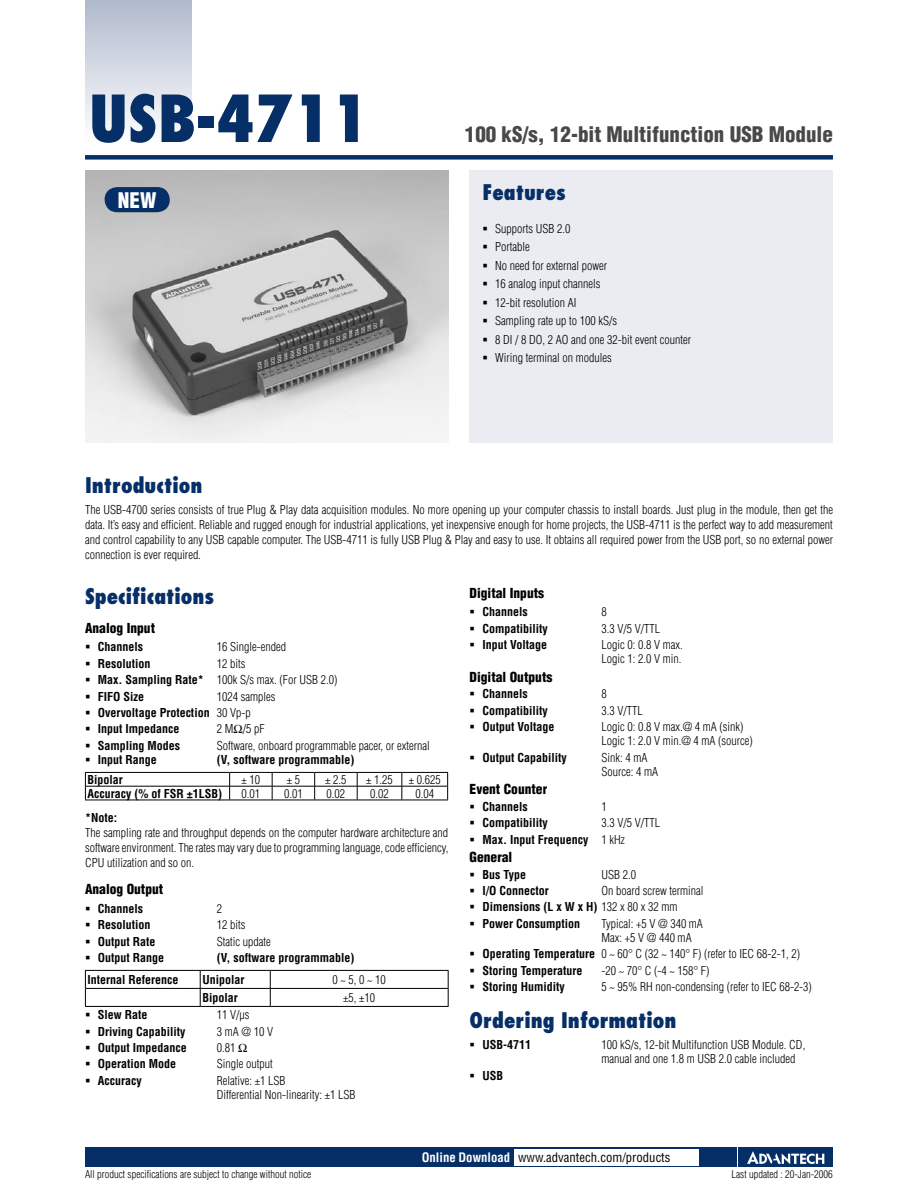
<style>
.page{position:relative;width:918px;height:1188px;background:#fff}
.page>*{position:absolute;margin:0;border:0;box-sizing:border-box;transform-origin:0 0}
.t1{font:800 condensed 63px "Futura";color:#072f67}
.t2{font:800 condensed 21px "Futura";color:#072f67}
.t3{font:900 condensed 21px "Helvetica";color:#484848}
.t4{font:900 condensed 21px "Helvetica";color:#fff}
.t5{font:900 condensed 13.5px "Helvetica";color:#000}
.t6{font:condensed 12.75px "Helvetica";color:#000}
.t7{font:300 condensed 12px/14.2px "Helvetica";color:#000}
.t8{font:700 condensed 12px "Helvetica";color:#000}
.t9{font:300 condensed 10.5px "Helvetica";color:#000}
.s1{font-weight:700}
.s2{font-weight:300}
.s3{font-weight:700;color:#fff}
</style>
<div class="page">
<div style="left:85px;top:1147px;width:651px;height:20px;background:#072f67"></div>
<div style="left:85px;top:0;width:106px;height:143px;background:linear-gradient(to bottom,#b0bacd,#fff)"></div>
<div style="left:470px;top:170px;width:363px;height:272px;background:#eaecf1"></div>
<div style="left:738px;top:1147px;width:95px;height:20px;background:#072f67"></div>
<svg style="left:747px;top:1151px;width:77px;height:13px"></svg>
<div style="left:514px;top:1149px;width:184px;height:16px;background:#fff"></div>
<div style="left:85px;top:155px;width:748px;height:5px;background:#072f67"></div>
<img style="left:85px;top:170px;width:363px;height:272px">
<svg style="left:105px;top:187px;width:65px;height:25px;background:#153a6d"></svg>
<svg style="left:85px;top:772px;width:363px;height:28px"></svg>
<hr style="left:85px;top:800px;width:145px;height:1px;background:#000">
<hr style="left:230px;top:800px;width:42px;height:1px;background:#000">
<hr style="left:272px;top:800px;width:43px;height:1px;background:#000">
<hr style="left:315px;top:800px;width:42px;height:1px;background:#000">
<hr style="left:357px;top:800px;width:45px;height:1px;background:#000">
<hr style="left:402px;top:800px;width:46px;height:1px;background:#000">
<svg style="left:85px;top:970px;width:364px;height:36px"></svg>
<hr style="left:85px;top:1006px;width:115px;height:1px;background:#000">
<hr style="left:200px;top:1006px;width:70px;height:1px;background:#000">
<hr style="left:270px;top:1006px;width:179px;height:1px;background:#000">
<h1 class="t1" style="left:89px;top:78px;width:281px">USB-4711</h1>
<h2 class="t4" style="left:118px;top:187px;width:40px">NEW</h2>
<h2 class="t3" style="left:465px;top:121px;width:370px">100 kS/s, 12-bit Multifunction USB Module</h2>
<h2 class="t2" style="left:482px;top:178px;width:85px">Features</h2>
<p class="t7" style="left:482px;top:221px;width:90px">▪ Supports USB 2.0</p>
<p class="t7" style="left:482px;top:240px;width:49px">▪ Portable</p>
<p class="t7" style="left:482px;top:258px;width:126px">▪ No need for external power</p>
<p class="t7" style="left:482px;top:277px;width:120px">▪ 16 analog input channels</p>
<p class="t7" style="left:482px;top:295px;width:96px">▪ 12-bit resolution AI</p>
<p class="t7" style="left:482px;top:314px;width:136px">▪ Sampling rate up to 100 kS/s</p>
<p class="t7" style="left:482px;top:332px;width:210px">▪ 8 DI / 8 DO, 2 AO and one 32-bit event counter</p>
<p class="t7" style="left:482px;top:351px;width:131px">▪ Wiring terminal on modules</p>
<h2 class="t2" style="left:85px;top:472px;width:119px">Introduction</h2>
<p class="t7" style="left:85px;top:503px;width:750px;line-height:15px;text-align:justify">The USB-4700 series consists of true Plug &amp; Play data acquisition modules. No more opening up your computer chassis to install boards. Just plug in the module, then get the data. It’s easy and efficient. Reliable and rugged enough for industrial applications, yet inexpensive enough for home projects, the USB-4711 is the perfect way to add measurement and control capability to any USB capable computer. The USB-4711 is fully USB Plug &amp; Play and easy to use. It obtains all required power from the USB port, so no external power connection is ever required.</p>
<h2 class="t2" style="left:85px;top:582px;width:131px">Specifications</h2>
<p class="t5" style="left:85px;top:620px;width:72px">Analog Input</p>
<p class="t8" style="left:85px;top:640px;width:60px">▪ Channels</p>
<p class="t7" style="left:217px;top:640px;width:71px">16 Single-ended</p>
<p class="t8" style="left:85px;top:656px;width:67px">▪ Resolution</p>
<p class="t7" style="left:217px;top:656px;width:30px">12 bits</p>
<p class="t7" style="left:85px;top:673px;width:254px">▪ <span class="s1">Max. Sampling Rate*</span> 100k S/s max. (For USB 2.0)</p>
<p class="t8" style="left:85px;top:689px;width:61px">▪ FIFO Size</p>
<p class="t7" style="left:217px;top:689px;width:60px">1024 samples</p>
<p class="t8" style="left:85px;top:705px;width:167px">▪ Overvoltage Protection <span class="s2">30 Vp-p</span></p>
<p class="t8" style="left:85px;top:722px;width:96px">▪ Input Impedance</p>
<p class="t7" style="left:217px;top:722px;width:49px">2 M /5 pF</p>
<p class="t8" style="left:85px;top:738px;width:97px">▪ Sampling Modes</p>
<p class="t7" style="left:217px;top:738px;width:215px">Software, onboard programmable pacer, or external</p>
<p class="t8" style="left:85px;top:752px;width:73px">▪ Input Range</p>
<p class="t8" style="left:217px;top:752px;width:139px">(V, software programmable)</p>
<p class="t8" style="left:88px;top:772px;width:37px">Bipolar</p>
<p class="t7" style="left:242px;top:773px;width:20px">± 10</p>
<p class="t7" style="left:287px;top:773px;width:15px">± 5</p>
<p class="t7" style="left:325px;top:773px;width:23px">± 2.5</p>
<p class="t7" style="left:366px;top:773px;width:28px">± 1.25</p>
<p class="t7" style="left:409px;top:773px;width:33px">± 0.625</p>
<p class="t8" style="left:88px;top:786px;width:136px">Accuracy (% of FSR ±1LSB)</p>
<p class="t7" style="left:242px;top:786px;width:20px">0.01</p>
<p class="t7" style="left:284px;top:786px;width:20px">0.01</p>
<p class="t7" style="left:327px;top:786px;width:20px">0.02</p>
<p class="t7" style="left:370px;top:786px;width:20px">0.02</p>
<p class="t7" style="left:415px;top:786px;width:20px">0.04</p>
<p class="t8" style="left:85px;top:810px;width:34px">*Note:</p>
<p class="t7" style="left:85px;top:825px;width:365px;line-height:15px;text-align:justify">The sampling rate and throughput depends on the computer hardware architecture and software environment. The rates may vary due to programming language, code efficiency, CPU utilization and so on.</p>
<p class="t5" style="left:85px;top:881px;width:80px">Analog Output</p>
<p class="t8" style="left:85px;top:901px;width:60px">▪ Channels</p>
<p class="t7" style="left:217px;top:901px;width:7px">2</p>
<p class="t8" style="left:85px;top:917px;width:67px">▪ Resolution</p>
<p class="t7" style="left:217px;top:918px;width:30px">12 bits</p>
<p class="t8" style="left:85px;top:934px;width:72px">▪ Output Rate</p>
<p class="t7" style="left:217px;top:934px;width:55px">Static update</p>
<p class="t8" style="left:85px;top:950px;width:81px">▪ Output Range</p>
<p class="t8" style="left:217px;top:950px;width:139px">(V, software programmable)</p>
<p class="t8" style="left:88px;top:972px;width:92px">Internal Reference</p>
<p class="t8" style="left:202px;top:972px;width:43px">Unipolar</p>
<p class="t7" style="left:333px;top:973px;width:55px">0 ~ 5, 0 ~ 10</p>
<p class="t8" style="left:202px;top:990px;width:37px">Bipolar</p>
<p class="t7" style="left:343px;top:991px;width:33px">±5, ±10</p>
<p class="t8" style="left:85px;top:1008px;width:64px">▪ Slew Rate</p>
<p class="t7" style="left:217px;top:1008px;width:34px">11 V/µs</p>
<p class="t8" style="left:85px;top:1024px;width:102px">▪ Driving Capability</p>
<p class="t7" style="left:217px;top:1024px;width:58px">3 mA @ 10 V</p>
<p class="t8" style="left:85px;top:1040px;width:103px">▪ Output Impedance</p>
<p class="t7" style="left:217px;top:1041px;width:20px">0.81</p>
<p class="t8" style="left:85px;top:1057px;width:93px">▪ Operation Mode</p>
<p class="t7" style="left:217px;top:1057px;width:57px">Single output</p>
<p class="t8" style="left:85px;top:1073px;width:58px">▪ Accuracy</p>
<p class="t7" style="left:217px;top:1073px;width:140px">Relative: ±1 LSB<br>Differential Non-linearity: ±1 LSB</p>
<p class="t5" style="left:470px;top:584px;width:76px">Digital Inputs</p>
<p class="t8" style="left:470px;top:605px;width:60px">▪ Channels</p>
<p class="t7" style="left:601px;top:605px;width:7px">8</p>
<p class="t8" style="left:470px;top:621px;width:80px">▪ Compatibility</p>
<p class="t7" style="left:601px;top:621px;width:60px">3.3 V/5 V/TTL</p>
<p class="t8" style="left:470px;top:637px;width:79px">▪ Input Voltage</p>
<p class="t7" style="left:601px;top:637px;width:83px">Logic 0: 0.8 V max.<br>Logic 1: 2.0 V min.</p>
<p class="t5" style="left:470px;top:668px;width:84px">Digital Outputs</p>
<p class="t8" style="left:470px;top:687px;width:60px">▪ Channels</p>
<p class="t7" style="left:601px;top:687px;width:7px">8</p>
<p class="t8" style="left:470px;top:703px;width:80px">▪ Compatibility</p>
<p class="t7" style="left:601px;top:703px;width:43px">3.3 V/TTL</p>
<p class="t8" style="left:470px;top:719px;width:86px">▪ Output Voltage</p>
<p class="t7" style="left:601px;top:719px;width:153px">Logic 0: 0.8 V max.@ 4 mA (sink)<br>Logic 1: 2.0 V min.@ 4 mA (source)</p>
<p class="t8" style="left:470px;top:750px;width:99px">▪ Output Capability</p>
<p class="t7" style="left:601px;top:750px;width:58px">Sink: 4 mA<br>Source: 4 mA</p>
<p class="t5" style="left:470px;top:781px;width:79px">Event Counter</p>
<p class="t8" style="left:470px;top:799px;width:60px">▪ Channels</p>
<p class="t7" style="left:601px;top:799px;width:7px">1</p>
<p class="t8" style="left:470px;top:816px;width:80px">▪ Compatibility</p>
<p class="t7" style="left:601px;top:816px;width:60px">3.3 V/5 V/TTL</p>
<p class="t8" style="left:470px;top:832px;width:157px">▪ Max. Input Frequency <span class="s2">1 kHz</span></p>
<p class="t5" style="left:470px;top:849px;width:44px">General</p>
<p class="t8" style="left:470px;top:867px;width:58px">▪ Bus Type</p>
<p class="t7" style="left:601px;top:867px;width:36px">USB 2.0</p>
<p class="t8" style="left:470px;top:883px;width:81px">▪ I/O Connector</p>
<p class="t7" style="left:601px;top:883px;width:103px">On board screw terminal</p>
<p class="t8" style="left:470px;top:900px;width:209px">▪ Dimensions (L x W x H) <span class="s2">132 x 80 x 32 mm</span></p>
<p class="t8" style="left:470px;top:916px;width:112px">▪ Power Consumption</p>
<p class="t7" style="left:601px;top:916px;width:103px">Typical: +5 V @ 340 mA<br>Max: +5 V @ 440 mA</p>
<p class="t7" style="left:470px;top:947px;width:332px">▪ <span class="s1">Operating Temperature</span> 0 ~ 60° C (32 ~ 140° F) (refer to IEC 68-2-1, 2)</p>
<p class="t8" style="left:470px;top:963px;width:114px">▪ Storing Temperature</p>
<p class="t7" style="left:601px;top:963px;width:110px">-20 ~ 70° C (-4 ~ 158° F)</p>
<p class="t8" style="left:470px;top:979px;width:97px">▪ Storing Humidity</p>
<p class="t7" style="left:601px;top:980px;width:212px">5 ~ 95% RH non-condensing (refer to IEC 68-2-3)</p>
<h2 class="t2" style="left:470px;top:1007px;width:208px">Ordering Information</h2>
<p class="t8" style="left:470px;top:1037px;width:63px">▪ USB-4711</p>
<p class="t7" style="left:601px;top:1038px;width:205px">100 kS/s, 12-bit Multifunction USB Module. CD, manual and one 1.8 m USB 2.0 cable included</p>
<p class="t8" style="left:470px;top:1068px;width:35px">▪ USB</p>
<p class="t6" style="left:422px;top:1150px;width:250px"><span class="s3">Online Download</span> www.advantech.com/products</p>
<p class="t9" style="left:85px;top:1168px;width:228px">All product specifications are subject to change without notice</p>
<p class="t9" style="left:732px;top:1168px;width:103px">Last updated : 20-Jan-2006</p>
</div>
